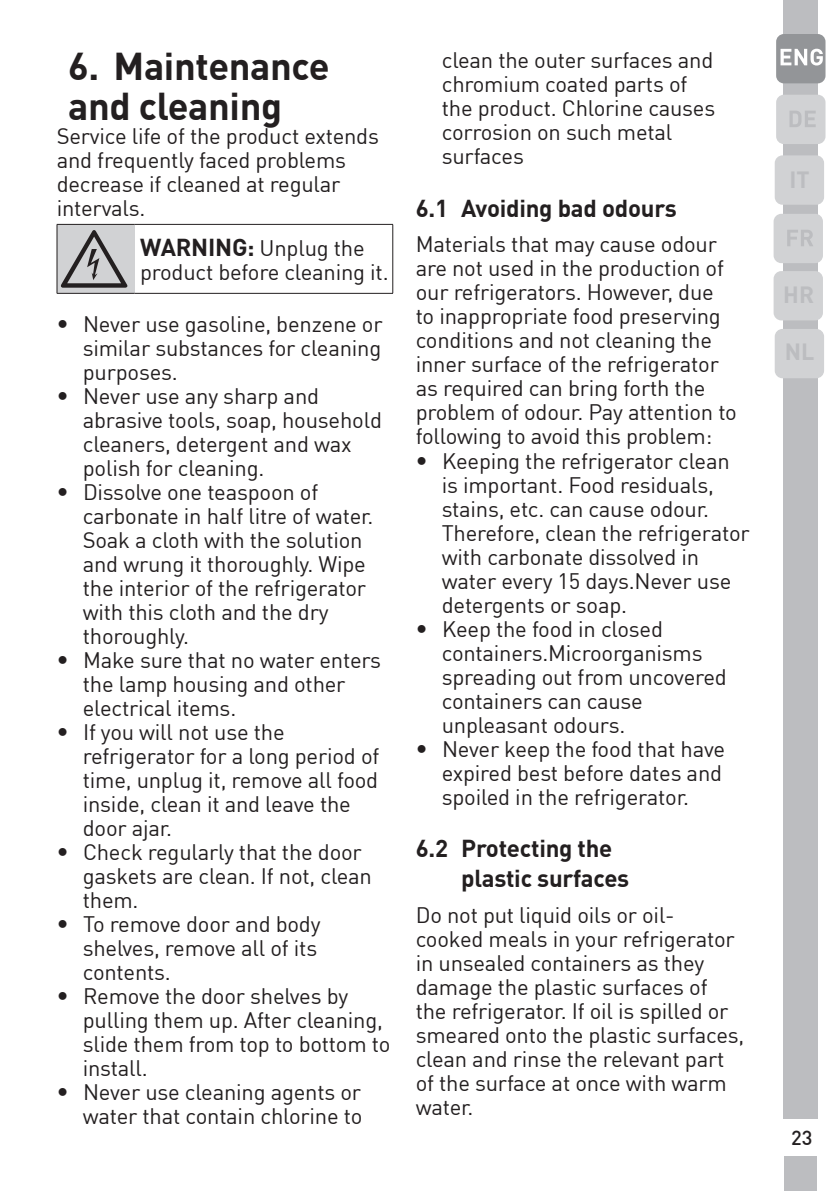
<style>
.page{position:relative;width:840px;height:1191px;background:#fff}
.page>*{position:absolute;margin:0;border:0;box-sizing:border-box;transform-origin:0 0}
.t1{font:72px "ZIWARNUN";color:#231f20}
.t2{font:700 38px/40px "Grundig DIN";letter-spacing:-.01em;color:#231f20}
.t3{font:700 24px/30px "Grundig DIN";letter-spacing:-.01em;color:#231f20}
.t4{font:700 23px "Grundig DIN";color:#bcbdc0}
.t5{font:22px/24px "Grundig DIN";letter-spacing:-.01em;color:#231f20}
.t6{font:20px "Grundig DIN Medium";color:#231f20}
.s1{font-weight:700;font-size:24px}
</style>
<div class="page">
<div style="left:782px;top:0;width:34px;height:1119px;background:#bcbdc0"></div>
<div style="left:783px;top:1157px;width:32px;height:34px;background:#bcbdc0"></div>
<div style="left:775px;top:95px;width:50px;height:49px;background:#d1d2d4;border-radius:8px"></div>
<svg style="left:789px;top:111px;width:26px;height:16px"></svg>
<div style="left:775px;top:34px;width:50px;height:49px;background:#939598;border-radius:8px"></div>
<svg style="left:780px;top:49px;width:42px;height:16px"></svg>
<div style="left:774px;top:155px;width:49px;height:50px;background:#d1d2d4;border-radius:8px"></div>
<div style="left:773px;top:214px;width:49px;height:49px;background:#d1d2d4;border-radius:8px"></div>
<div style="left:773px;top:271px;width:49px;height:49px;background:#d1d2d4;border-radius:8px"></div>
<div style="left:774px;top:329px;width:49px;height:49px;background:#d1d2d4;border-radius:8px"></div>
<svg style="left:787px;top:230px;width:25px;height:16px"></svg>
<div style="left:57px;top:224px;width:77px;height:69px;background:#d1d2d4"></div>
<hr style="left:57px;top:293px;width:77px;height:1px;background:#231f20">
<hr style="left:134px;top:293px;width:259px;height:1px;background:#231f20">
<hr style="left:57px;top:225px;width:1px;height:68px;background:#231f20">
<hr style="left:392px;top:225px;width:1px;height:68px;background:#231f20">
<hr style="left:57px;top:224px;width:77px;height:1px;background:#231f20">
<hr style="left:134px;top:224px;width:259px;height:1px;background:#231f20">
<h2 class="t2" style="left:68px;top:45px;width:263px">6. Maintenance and cleaning</h2>
<p class="t5" style="left:57px;top:124px;width:323px">Service life of the product extends and frequently faced problems decrease if cleaned at regular intervals.</p>
<h1 class="t1" style="left:61px;top:221px;width:71px">B</h1>
<p class="t5" style="left:140px;top:236px;width:250px"><span class="s1">WARNING:</span> Unplug the product before cleaning it.</p>
<p class="t5" style="left:83px;top:312px;width:301px;text-align:justify;text-indent:-26px"><span class="s1">•</span> Never use gasoline, benzene or similar substances for cleaning purposes.</p>
<p class="t5" style="left:83px;top:384px;width:300px;text-indent:-26px"><span class="s1">•</span> Never use any sharp and abrasive tools, soap, household cleaners, detergent and wax polish for cleaning.</p>
<p class="t5" style="left:83px;top:480px;width:292px;text-indent:-26px"><span class="s1">•</span> Dissolve one teaspoon of carbonate in half litre of water.<br>Soak a cloth with the solution and wrung it thoroughly. Wipe the interior of the refrigerator with this cloth and the dry thoroughly.</p>
<p class="t5" style="left:83px;top:648px;width:300px;text-indent:-26px"><span class="s1">•</span> Make sure that no water enters the lamp housing and other electrical items.</p>
<p class="t5" style="left:83px;top:720px;width:298px;text-indent:-26px"><span class="s1">•</span> If you will not use the refrigerator for a long period of time, unplug it, remove all food inside, clean it and leave the door ajar.</p>
<p class="t5" style="left:83px;top:840px;width:290px;text-indent:-26px"><span class="s1">•</span> Check regularly that the door gaskets are clean. If not, clean them.</p>
<p class="t5" style="left:83px;top:912px;width:239px;text-indent:-26px"><span class="s1">•</span> To remove door and body shelves, remove all of its contents.</p>
<p class="t5" style="left:83px;top:984px;width:309px;text-indent:-26px"><span class="s1">•</span> Remove the door shelves by pulling them up. After cleaning, slide them from top to bottom to install.</p>
<p class="t5" style="left:57px;top:1080px;width:307px;text-align:right"><span class="s1">•</span> Never use cleaning agents or water that contain chlorine to</p>
<p class="t5" style="left:441px;top:47px;width:275px">clean the outer surfaces and chromium coated parts of the product. Chlorine causes corrosion on such metal surfaces</p>
<p class="t3" style="left:415px;top:192px;width:262px">6.1 Avoiding bad odours</p>
<p class="t5" style="left:415px;top:231px;width:322px">Materials that may cause odour are not used in the production of our refrigerators. However, due to inappropriate food preserving conditions and not cleaning the inner surface of the refrigerator as required can bring forth the problem of odour. Pay attention to following to avoid this problem:</p>
<p class="t5" style="left:441px;top:448px;width:309px;text-indent:-26px"><span class="s1">•</span> Keeping the refrigerator clean is important. Food residuals, stains, etc. can cause odour.<br>Therefore, clean the refrigerator with carbonate dissolved in water every 15 days.Never use detergents or soap.</p>
<p class="t5" style="left:441px;top:616px;width:286px;text-indent:-26px"><span class="s1">•</span> Keep the food in closed containers.Microorganisms spreading out from uncovered containers can cause unpleasant odours.</p>
<p class="t5" style="left:441px;top:736px;width:285px;text-indent:-26px"><span class="s1">•</span> Never keep the food that have expired best before dates and spoiled in the refrigerator.</p>
<p class="t3" style="left:461px;top:833px;width:169px;text-indent:-45px">6.2 Protecting the plastic surfaces</p>
<p class="t5" style="left:415px;top:902px;width:330px">Do not put liquid oils or oil&shy;cooked meals in your refrigerator in unsealed containers as they damage the plastic surfaces of<br>the refrigerator. If oil is spilled or smeared onto the plastic surfaces, clean and rinse the relevant part of the surface at once with warm water.</p>
<p class="t4" style="left:789px;top:164px;width:22px">IT</p>
<p class="t4" style="left:782px;top:280px;width:32px">HR</p>
<p class="t4" style="left:784px;top:336px;width:31px">NL</p>
<p class="t6" style="left:790px;top:1124px;width:23px">23</p>
</div>
